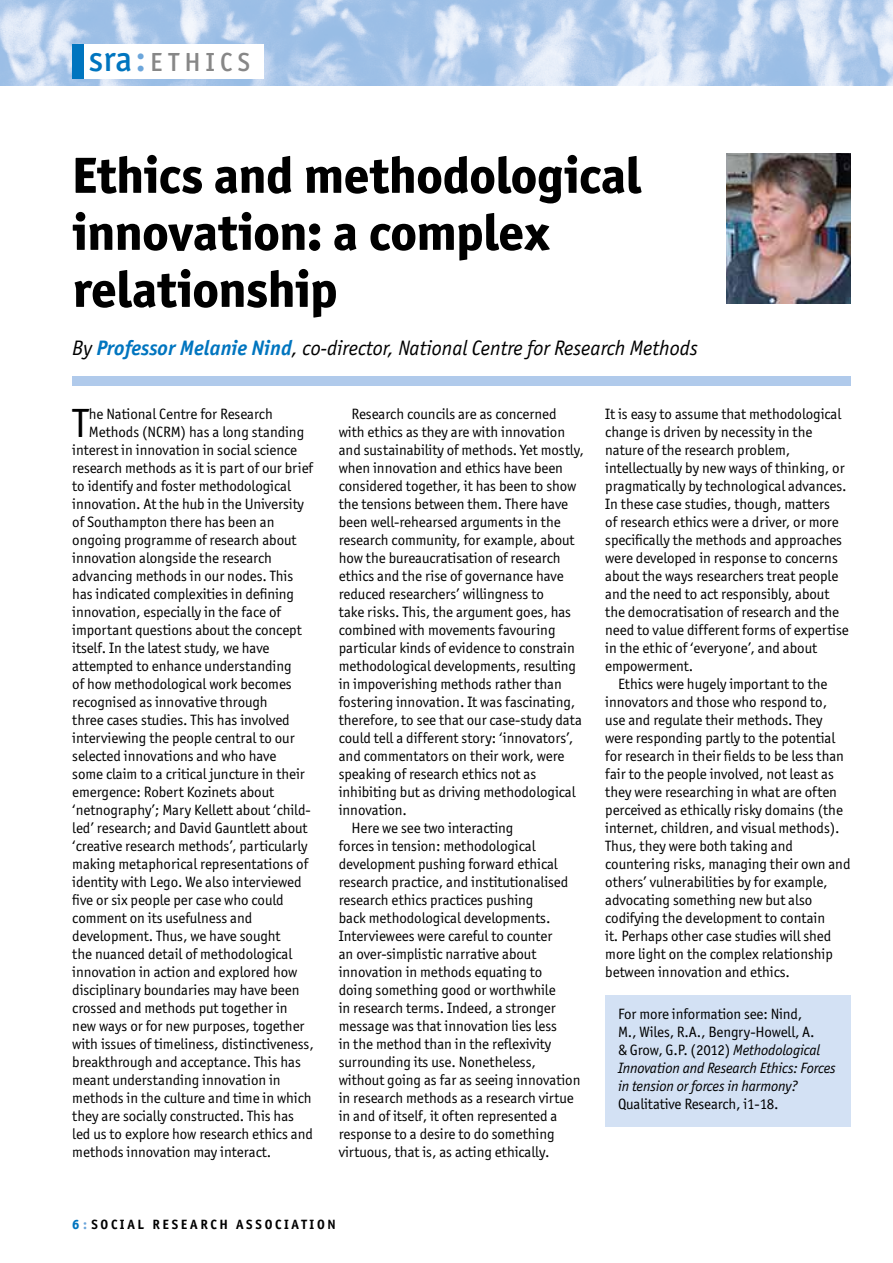
<style>
.page{position:relative;width:893px;height:1263px;background:#fff}
.page>*{position:absolute;margin:0;border:0;box-sizing:border-box;transform-origin:0 0}
.t1{font:800 51px/57px "Officina San ITC";letter-spacing:-.01em;color:#000}
.t2{font:40.95px "Officina San ITC";color:#000}
.t3{font:500 26.25px "Officina San ITC";letter-spacing:.2em;color:#878787}
.t4{font:italic 21px "Officina San ITC";color:#000}
.t5{font:15px/18px "Officina San ITC";letter-spacing:-.005em;color:#000}
.t6{font:italic 15px/18px "Officina San ITC";letter-spacing:-.01em;color:#000}
.t7{font:700 13.5px "Officina San ITC";letter-spacing:.2em;color:#000}
.s1{font-size:36px;color:#0075bf}
.s2{font-size:36px;color:#6ca6db}
.s3{font-weight:700;color:#0075bf}
.s4{font-style:normal}
.s5{font-weight:800;color:#0075bf}
.s6{color:#6ca6db}
</style>
<div class="page">
<img style="left:0;top:0;width:893px;height:85px">
<div style="left:72px;top:45px;width:192px;height:34px;background:#fff"></div>
<div style="left:72px;top:45px;width:12px;height:34px;background:#0075bf"></div>
<div style="left:72px;top:376px;width:778px;height:10px;background:#b0caeb"></div>
<img style="left:727px;top:153px;width:123px;height:150px">
<div style="left:605px;top:995px;width:245px;height:132px;background:#d3e1f4"></div>
<h3 class="t3" style="left:88px;top:46px;width:163px"><span class="s1">sra</span><span class="s2">:</span>ETHICS</h3>
<h1 class="t1" style="left:72px;top:147px;width:570px">Ethics and methodological innovation: a complex relationship</h1>
<h3 class="t4" style="left:72px;top:336px;width:627px">By <span class="s3">Professor Melanie Nind</span>, co-director, National Centre for Research Methods</h3>
<h2 class="t2" style="left:72px;top:399px;width:18px">T</h2>
<p class="t5" style="left:89px;top:405px;width:186px">he National Centre for Research</p>
<p class="t5" style="left:89px;top:423px;width:217px">Methods (NCRM) has a long standing</p>
<p class="t5" style="left:72px;top:441px;width:226px">interest in innovation in social science</p>
<p class="t5" style="left:72px;top:459px;width:242px">research methods as it is part of our brief</p>
<p class="t5" style="left:72px;top:477px;width:220px">to identify and foster methodological</p>
<p class="t5" style="left:72px;top:495px;width:233px">innovation. At the hub in the University</p>
<p class="t5" style="left:72px;top:513px;width:204px">of Southampton there has been an</p>
<p class="t5" style="left:72px;top:531px;width:226px">ongoing programme of research about</p>
<p class="t5" style="left:72px;top:549px;width:201px">innovation alongside the research</p>
<p class="t5" style="left:72px;top:567px;width:222px">advancing methods in our nodes. This</p>
<p class="t5" style="left:72px;top:585px;width:223px">has indicated complexities in defining</p>
<p class="t5" style="left:72px;top:603px;width:210px">innovation, especially in the face of</p>
<p class="t5" style="left:72px;top:621px;width:231px">important questions about the concept</p>
<p class="t5" style="left:72px;top:639px;width:199px">itself. In the latest study, we have</p>
<p class="t5" style="left:72px;top:657px;width:221px">attempted to enhance understanding</p>
<p class="t5" style="left:72px;top:675px;width:221px">of how methodological work becomes</p>
<p class="t5" style="left:72px;top:693px;width:197px">recognised as innovative through</p>
<p class="t5" style="left:72px;top:711px;width:219px">three cases studies. This has involved</p>
<p class="t5" style="left:72px;top:729px;width:224px">interviewing the people central to our</p>
<p class="t5" style="left:72px;top:747px;width:206px">selected innovations and who have</p>
<p class="t5" style="left:72px;top:765px;width:234px">some claim to a critical juncture in their</p>
<p class="t5" style="left:72px;top:783px;width:203px">emergence: Robert Kozinets about</p>
<p class="t5" style="left:72px;top:801px;width:240px">‘netnography’; Mary Kellett about ‘child-</p>
<p class="t5" style="left:72px;top:819px;width:237px">led’ research; and David Gauntlett about</p>
<p class="t5" style="left:72px;top:837px;width:237px">‘creative research methods’, particularly</p>
<p class="t5" style="left:72px;top:855px;width:237px">making metaphorical representations of</p>
<p class="t5" style="left:72px;top:873px;width:231px">identity with Lego. We also interviewed</p>
<p class="t5" style="left:72px;top:891px;width:213px">five or six people per case who could</p>
<p class="t5" style="left:72px;top:909px;width:181px">comment on its usefulness and</p>
<p class="t5" style="left:72px;top:927px;width:210px">development. Thus, we have sought</p>
<p class="t5" style="left:72px;top:945px;width:222px">the nuanced detail of methodological</p>
<p class="t5" style="left:72px;top:963px;width:227px">innovation in action and explored how</p>
<p class="t5" style="left:72px;top:981px;width:229px">disciplinary boundaries may have been</p>
<p class="t5" style="left:72px;top:999px;width:217px">crossed and methods put together in</p>
<p class="t5" style="left:72px;top:1017px;width:234px">new ways or for new purposes, together</p>
<p class="t5" style="left:72px;top:1035px;width:243px">with issues of timeliness, distinctiveness,</p>
<p class="t5" style="left:72px;top:1053px;width:230px">breakthrough and acceptance. This has</p>
<p class="t5" style="left:72px;top:1071px;width:210px">meant understanding innovation in</p>
<p class="t5" style="left:72px;top:1089px;width:241px">methods in the culture and time in which</p>
<p class="t5" style="left:72px;top:1107px;width:223px">they are socially constructed. This has</p>
<p class="t5" style="left:72px;top:1125px;width:242px">led us to explore how research ethics and</p>
<p class="t5" style="left:72px;top:1143px;width:200px">methods innovation may interact.</p>
<p class="t5" style="left:351px;top:405px;width:207px">Research councils are as concerned</p>
<p class="t5" style="left:339px;top:423px;width:228px">with ethics as they are with innovation</p>
<p class="t5" style="left:339px;top:441px;width:247px">and sustainability of methods. Yet mostly,</p>
<p class="t5" style="left:339px;top:459px;width:226px">when innovation and ethics have been</p>
<p class="t5" style="left:339px;top:477px;width:239px">considered together, it has been to show</p>
<p class="t5" style="left:339px;top:495px;width:231px">the tensions between them. There have</p>
<p class="t5" style="left:339px;top:513px;width:223px">been well-rehearsed arguments in the</p>
<p class="t5" style="left:339px;top:531px;width:237px">research community, for example, about</p>
<p class="t5" style="left:339px;top:549px;width:223px">how the bureaucratisation of research</p>
<p class="t5" style="left:339px;top:567px;width:226px">ethics and the rise of governance have</p>
<p class="t5" style="left:339px;top:585px;width:207px">reduced researchers’ willingness to</p>
<p class="t5" style="left:339px;top:603px;width:234px">take risks. This, the argument goes, has</p>
<p class="t5" style="left:339px;top:621px;width:218px">combined with movements favouring</p>
<p class="t5" style="left:339px;top:639px;width:238px">particular kinds of evidence to constrain</p>
<p class="t5" style="left:339px;top:657px;width:239px">methodological developments, resulting</p>
<p class="t5" style="left:339px;top:675px;width:225px">in impoverishing methods rather than</p>
<p class="t5" style="left:339px;top:693px;width:238px">fostering innovation. It was fascinating,</p>
<p class="t5" style="left:339px;top:711px;width:245px">therefore, to see that our case-study data</p>
<p class="t5" style="left:339px;top:729px;width:236px">could tell a different story: ‘innovators’,</p>
<p class="t5" style="left:339px;top:747px;width:227px">and commentators on their work, were</p>
<p class="t5" style="left:339px;top:765px;width:199px">speaking of research ethics not as</p>
<p class="t5" style="left:339px;top:783px;width:238px">inhibiting but as driving methodological</p>
<p class="t5" style="left:339px;top:801px;width:70px">innovation.</p>
<p class="t5" style="left:351px;top:819px;width:163px">Here we see two interacting</p>
<p class="t5" style="left:339px;top:837px;width:198px">forces in tension: methodological</p>
<p class="t5" style="left:339px;top:855px;width:221px">development pushing forward ethical</p>
<p class="t5" style="left:339px;top:873px;width:231px">research practice, and institutionalised</p>
<p class="t5" style="left:339px;top:891px;width:196px">research ethics practices pushing</p>
<p class="t5" style="left:339px;top:909px;width:213px">back methodological developments.</p>
<p class="t5" style="left:339px;top:927px;width:215px">Interviewees were careful to counter</p>
<p class="t5" style="left:339px;top:945px;width:199px">an over-simplistic narrative about</p>
<p class="t5" style="left:339px;top:963px;width:205px">innovation in methods equating to</p>
<p class="t5" style="left:339px;top:981px;width:218px">doing something good or worthwhile</p>
<p class="t5" style="left:339px;top:999px;width:218px">in research terms. Indeed, a stronger</p>
<p class="t5" style="left:339px;top:1017px;width:220px">message was that innovation lies less</p>
<p class="t5" style="left:339px;top:1035px;width:214px">in the method than in the reflexivity</p>
<p class="t5" style="left:339px;top:1053px;width:199px">surrounding its use. Nonetheless,</p>
<p class="t5" style="left:339px;top:1071px;width:243px">without going as far as seeing innovation</p>
<p class="t5" style="left:339px;top:1089px;width:237px">in research methods as a research virtue</p>
<p class="t5" style="left:339px;top:1107px;width:220px">in and of itself, it often represented a</p>
<p class="t5" style="left:339px;top:1125px;width:217px">response to a desire to do something</p>
<p class="t5" style="left:339px;top:1143px;width:212px">virtuous, that is, as acting ethically.</p>
<p class="t5" style="left:605px;top:405px;width:245px">It is easy to assume that methodological change is driven by necessity in the nature of the research problem, intellectually by new ways of thinking, or pragmatically by technological advances.<br>In these case studies, though, matters<br>of research ethics were a driver, or more specifically the methods and approaches were developed in response to concerns about the ways researchers treat people and the need to act responsibly, about the democratisation of research and the need to value different forms of expertise in the ethic of ‘everyone’, and about empowerment.</p>
<p class="t5" style="left:605px;top:675px;width:247px;text-indent:13px">Ethics were hugely important to the innovators and those who respond to, use and regulate their methods. They were responding partly to the potential for research in their fields to be less than fair to the people involved, not least as they were researching in what are often perceived as ethically risky domains (the internet, children, and visual methods).<br>Thus, they were both taking and countering risks, managing their own and others’ vulnerabilities by for example, advocating something new but also codifying the development to contain<br>it. Perhaps other case studies will shed more light on the complex relationship between innovation and ethics.</p>
<p class="t6" style="left:618px;top:1005px;width:219px"><span class="s4">For more information see: Nind,<br>M., Wiles, R.A., Bengry-Howell, A.<br>&amp; Grow, G.P. (2012)</span> Methodological Innovation and Research Ethics: Forces in tension or forces in harmony?</p>
<p class="t5" style="left:618px;top:1095px;width:162px">Qualitative Research, i1-18.</p>
<p class="t7" style="left:72px;top:1216px;width:100px"><span class="s5">6</span><span class="s6">:</span> SOCIAL RESE</p>
<p class="t7" style="left:190px;top:1216px;width:145px">ARCH ASS OCIATION</p>
</div>
